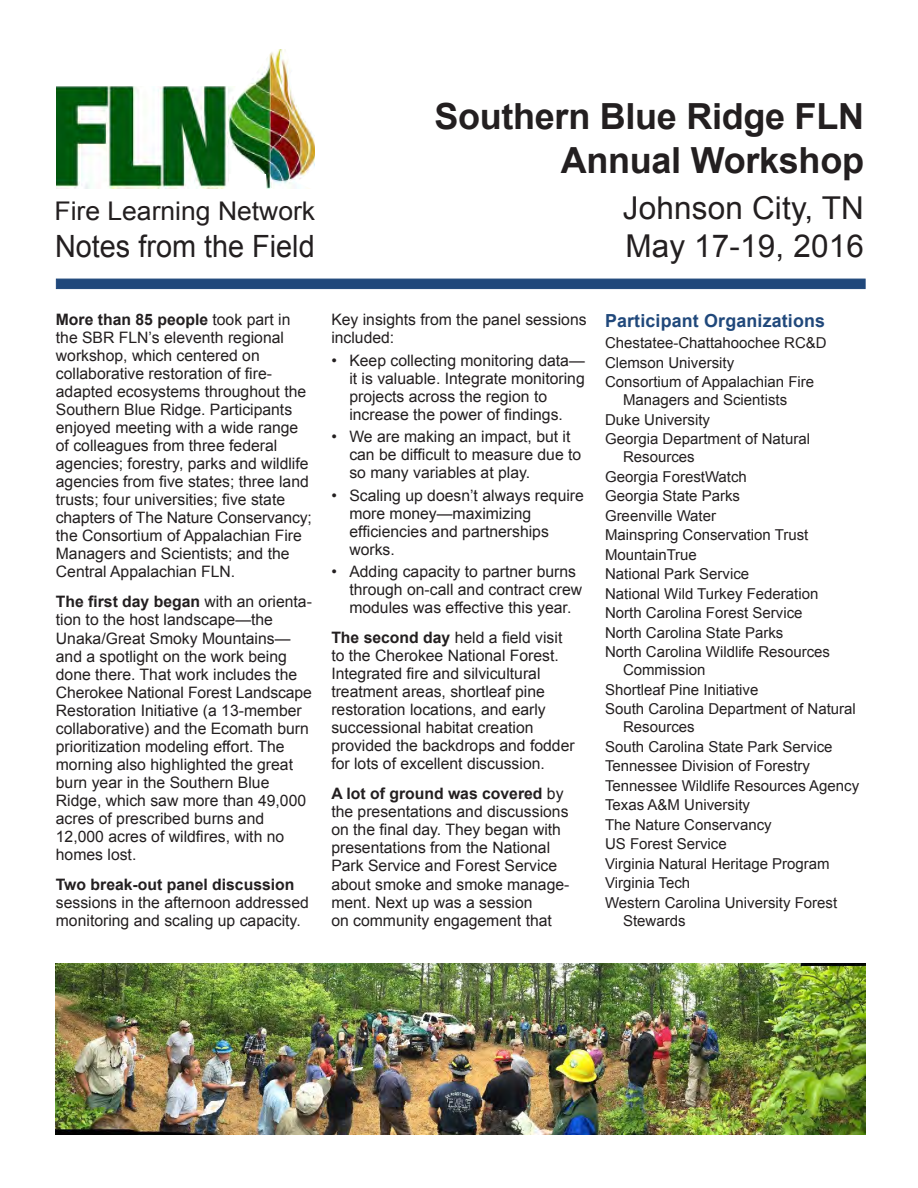
<style>
.page{position:relative;width:918px;height:1188px;background:#fff}
.page>*{position:absolute;margin:0;border:0;box-sizing:border-box;transform-origin:0 0}
.t1{font:700 36px/43.2px "Arial";letter-spacing:-.01em;color:#231f20;text-align:right}
.t2{font:31.5px/37.5px "Arial";letter-spacing:.005em;color:#231f20}
.t3{font:30.75px "Arial";color:#231f20;scale:.94 1}
.t4{font:25.8px "Arial";color:#231f20}
.t5{font:700 18px "Arial";letter-spacing:.01em;color:#20487b}
.t6{font:15.75px/18px "Arial";color:#231f20}
.t7{font:15px/18px "Arial";color:#231f20}
.s1{font-weight:700}
</style>
<div class="page">
<div style="left:56px;top:279px;width:810px;height:10px;background:#20487b"></div>
<img style="left:56px;top:86px;width:174px;height:103px">
<div style="left:229px;top:174px;width:37px;height:16px;background:#fff"></div>
<img style="left:230px;top:49px;width:85px;height:140px">
<img style="left:56px;top:964px;width:810px;height:171px">
<p class="t4" style="left:54px;top:194px;width:262px">Fire Learning Network</p>
<p class="t3" style="left:55px;top:226px;width:278px">Notes from the Field</p>
<p class="t1" style="left:434px;top:96px;width:431px">Southern Blue Ridge FLN<br>Annual Workshop</p>
<p class="t2" style="left:623px;top:190px;width:243px">Johnson City, TN<br>May 17-19, 2016</p>
<p class="t6" style="left:56px;top:311px;width:258px"><span class="s1">More than 85 people</span> took part in the SBR FLN’s eleventh regional workshop, which centered on collaborative restoration of fire&shy;adapted ecosystems throughout the Southern Blue Ridge. Participants enjoyed meeting with a wide range of colleagues from three federal agencies; forestry, parks and wildlife agencies from five states; three land trusts; four universities; five state chapters of The Nature Conservancy; the Consortium of Appalachian Fire Managers and Scientists; and the Central Appalachian FLN.</p>
<p class="t6" style="left:56px;top:593px;width:258px"><span class="s1">The first day began</span> with an orienta&shy;tion to the host landscape—the<br>Unaka/Great Smoky Mountains— and a spotlight on the work being done there. That work includes the<br>Cherokee National Forest Landscape<br>Restoration Initiative (a 13-member collaborative) and the Ecomath burn prioritization modeling effort. The morning also highlighted the great burn year in the Southern Blue<br>Ridge, which saw more than 49,000 acres of prescribed burns and<br>12,000 acres of wildfires, with no homes lost.</p>
<p class="t6" style="left:56px;top:875px;width:255px"><span class="s1">Two break-out panel discussion </span>sessions in the afternoon addressed monitoring and scaling up capacity.</p>
<p class="t6" style="left:331px;top:311px;width:257px">Key insights from the panel sessions included:</p>
<p class="t6" style="left:349px;top:352px;width:237px;text-indent:-18px">• Keep collecting monitoring data— it is valuable. Integrate monitoring projects across the region to increase the power of findings.</p>
<p class="t6" style="left:349px;top:428px;width:233px;text-indent:-18px">• We are making an impact, but it can be difficult to measure due to so many variables at play.</p>
<p class="t6" style="left:349px;top:487px;width:236px;text-indent:-18px">• Scaling up doesn’t always require more money—maximizing efficiencies and partnerships works.</p>
<p class="t6" style="left:349px;top:563px;width:234px;text-indent:-18px">• Adding capacity to partner burns through on-call and contract crew modules was effective this year.</p>
<p class="t6" style="left:331px;top:629px;width:245px"><span class="s1">The second day</span> held a field visit to the Cherokee National Forest.<br>Integrated fire and silvicultural treatment areas, shortleaf pine restoration locations, and early successional habitat creation provided the backdrops and fodder for lots of excellent discussion.</p>
<p class="t6" style="left:331px;top:785px;width:240px"><span class="s1">A lot of ground was covered</span> by the presentations and discussions on the final day. They began with presentations from the National<br>Park Service and Forest Service about smoke and smoke manage&shy;ment. Next up was a session<br>on community engagement that</p>
<p class="t5" style="left:605px;top:309px;width:222px">Participant Organizations</p>
<p class="t7" style="left:605px;top:334px;width:223px">Chestatee-Chattahoochee RC&amp;D</p>
<p class="t7" style="left:605px;top:353px;width:131px">Clemson University</p>
<p class="t7" style="left:623px;top:373px;width:193px;text-indent:-18px">Consortium of Appalachian Fire<br>Managers and Scientists</p>
<p class="t7" style="left:605px;top:410px;width:107px">Duke University</p>
<p class="t7" style="left:623px;top:430px;width:189px;text-indent:-18px">Georgia Department of Natural<br>Resources</p>
<p class="t7" style="left:605px;top:467px;width:143px">Georgia ForestWatch</p>
<p class="t7" style="left:605px;top:487px;width:137px">Georgia State Parks</p>
<p class="t7" style="left:605px;top:506px;width:113px">Greenville Water</p>
<p class="t7" style="left:605px;top:526px;width:205px">Mainspring Conservation Trust</p>
<p class="t7" style="left:605px;top:545px;width:93px">MountainTrue</p>
<p class="t7" style="left:605px;top:565px;width:146px">National Park Service</p>
<p class="t7" style="left:605px;top:584px;width:215px">National Wild Turkey Federation</p>
<p class="t7" style="left:605px;top:604px;width:199px">North Carolina Forest Service</p>
<p class="t7" style="left:605px;top:623px;width:180px">North Carolina State Parks</p>
<p class="t7" style="left:623px;top:643px;width:209px;text-indent:-18px">North Carolina Wildlife Resources<br>Commission</p>
<p class="t7" style="left:605px;top:680px;width:155px">Shortleaf Pine Initiative</p>
<p class="t7" style="left:623px;top:700px;width:234px;text-indent:-18px">South Carolina Department of Natural<br>Resources</p>
<p class="t7" style="left:605px;top:737px;width:229px">South Carolina State Park Service</p>
<p class="t7" style="left:605px;top:757px;width:207px">Tennessee Division of Forestry</p>
<p class="t7" style="left:605px;top:776px;width:256px">Tennessee Wildlife Resources Agency</p>
<p class="t7" style="left:605px;top:796px;width:147px">Texas A&amp;M University</p>
<p class="t7" style="left:605px;top:815px;width:168px">The Nature Conservancy</p>
<p class="t7" style="left:605px;top:835px;width:123px">US Forest Service</p>
<p class="t7" style="left:605px;top:854px;width:226px">Virginia Natural Heritage Program</p>
<p class="t7" style="left:605px;top:874px;width:87px">Virginia Tech</p>
<p class="t7" style="left:623px;top:893px;width:216px;text-indent:-18px">Western Carolina University Forest<br>Stewards</p>
</div>
